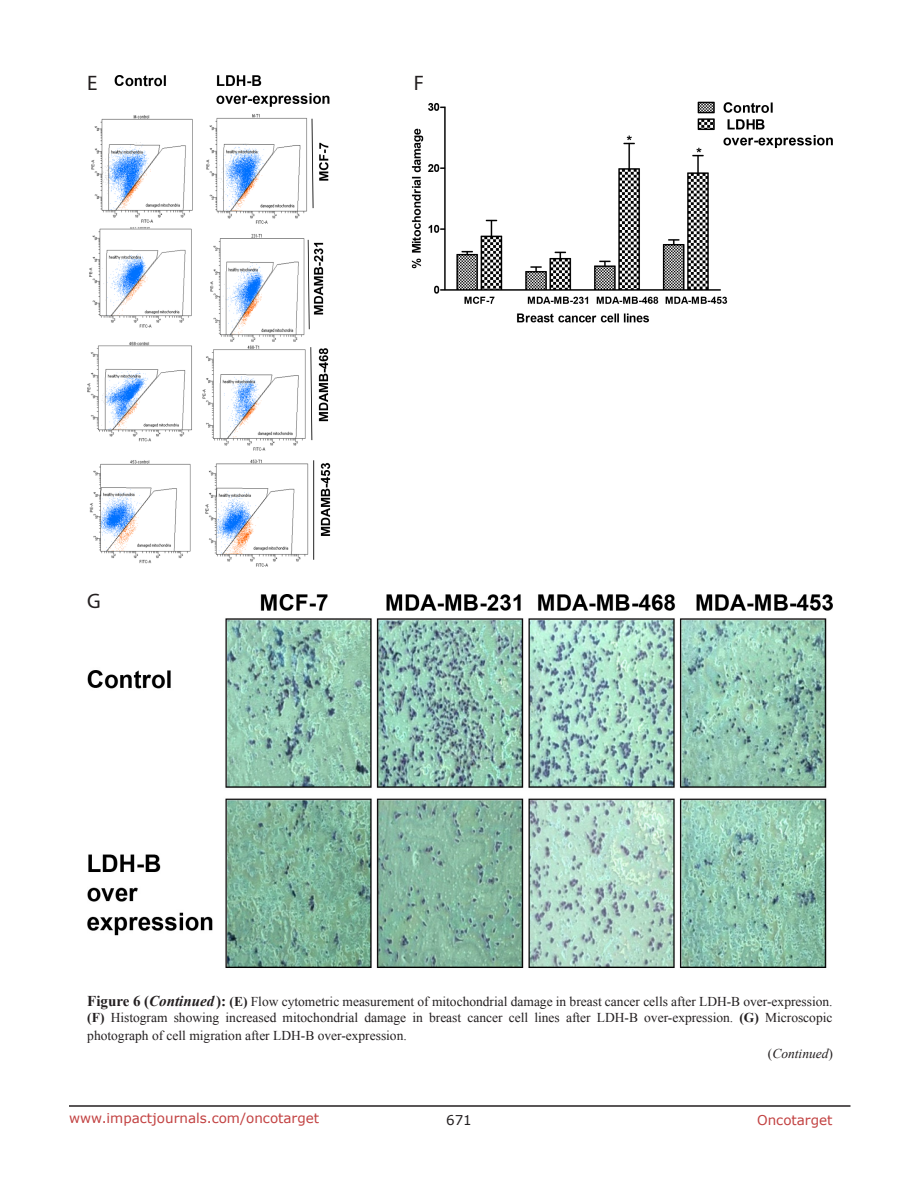
<style>
.page{position:relative;width:918px;height:1188px;background:#fff}
.page>*{position:absolute;margin:0;border:0;box-sizing:border-box;transform-origin:0 0}
.Body_UL2{font:21px "Myriad Pro";color:#231f20}
.FigureText{font:13.5px/16.2px "Times New Roman";color:#231f20}
.t1{font:13.5px "Verdana";color:#c24141}
.Body_UL2-2{font:italic 13.5px "Times New Roman";color:#231f20}
.t2{font:13.5px "Verdana";color:#231f20}
.s1{font-weight:700;font-size:15px}
.s2{font-weight:700;font-style:italic;font-size:15px}
.s3{font-weight:700}
.s4{font-style:normal}
</style>
<div class="page">
<hr style="left:69px;top:1105px;width:781px;height:2px;background:#231f20">
<img style="left:87px;top:76px;width:745px;height:491px">
<img style="left:87px;top:594px;width:745px;height:374px">
<p class="Body_UL2" style="left:87px;top:70px;width:12px">E</p>
<p class="Body_UL2" style="left:87px;top:588px;width:15px">G</p>
<p class="Body_UL2" style="left:414px;top:70px;width:12px">F</p>
<p class="FigureText" style="left:87px;top:993px;width:747px"><span class="s1">Figure 6 (</span><span class="s2">Continued</span><span class="s1">):</span> <span class="s3">(E)</span> Flow cytometric measurement of mitochondrial damage in breast cancer cells after LDH-B over-expression. <span class="s3">(F)</span> Histogram showing increased mitochondrial damage in breast cancer cell lines after LDH-B over-expression. <span class="s3">(G)</span> Microscopic</p>
<p class="FigureText" style="left:87px;top:1027px;width:321px">photograph of cell migration after LDH-B over-expression.</p>
<p class="Body_UL2-2" style="left:768px;top:1045px;width:67px"><span class="s4">(</span>Continued<span class="s4">)</span></p>
<p class="t1" style="left:69px;top:1109px;width:252px">www.impactjournals.com/oncotarget</p>
<p class="t2" style="left:446px;top:1111px;width:27px">671</p>
<p class="t1" style="left:757px;top:1111px;width:77px">Oncotarget</p>
</div>
